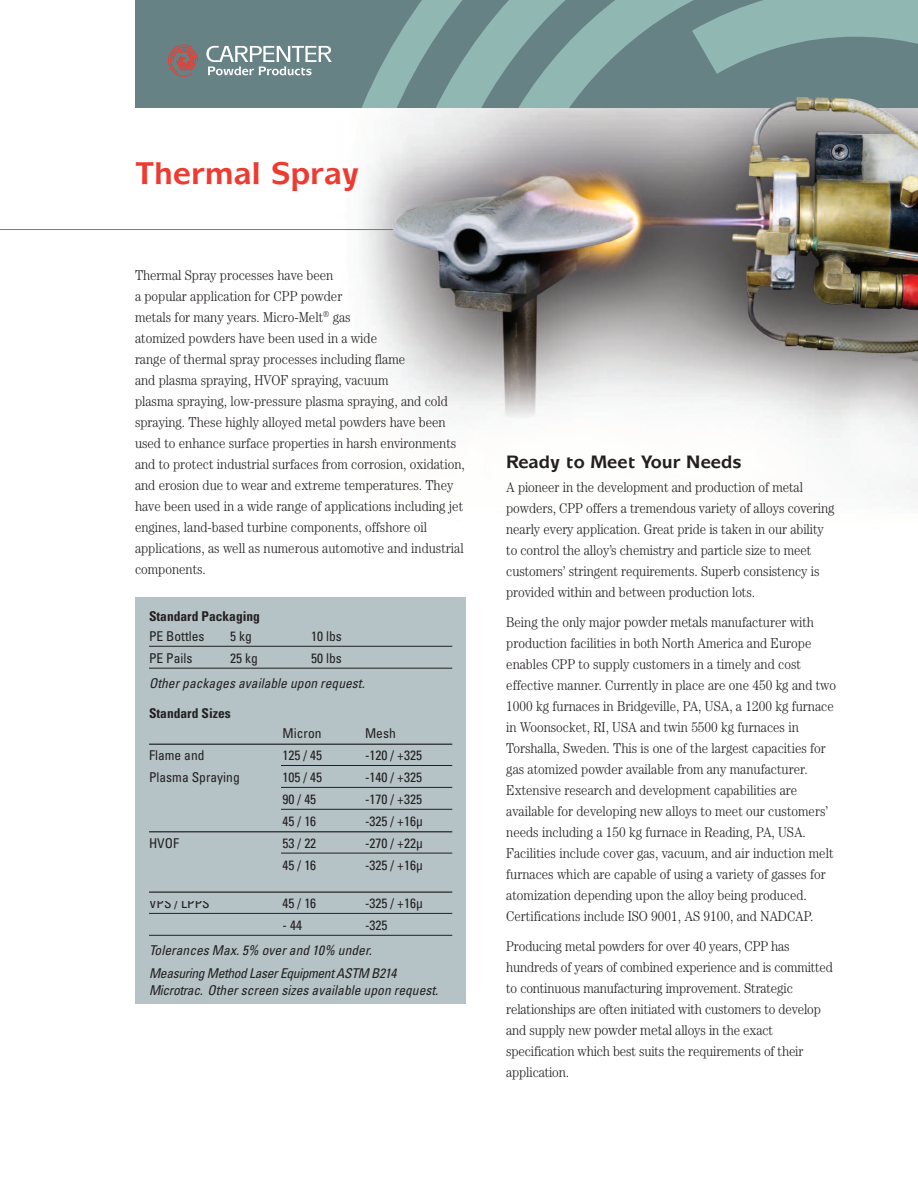
<style>
.page{position:relative;width:918px;height:1188px;background:#fff}
.page>*{position:absolute;margin:0;border:0;box-sizing:border-box;transform-origin:0 0}
.t1{font:700 31.5px "Mixage IT Cby BT";color:#ee3b32}
.t2{font:700 18px "Mixage IT Cby BT";color:#231f20}
.t3{font:300 14.25px/21px "Century";color:#231f20;scale:.9 1}
.t4{font:condensed 13.5px "Univers";color:#231f20}
.t5{font:italic condensed 13.5px "Univers";letter-spacing:.005em;color:#231f20}
.t6{font:italic condensed 13.5px/23px "Univers";letter-spacing:-.025em;color:#231f20}
.t7{font:700 condensed 13.5px "Univers";color:#231f20}
.s1{font-size:15px}
</style>
<div class="page">
<div style="left:135px;top:0;width:783px;height:108px;background:#668285"></div>
<svg style="left:362px;top:0;width:556px;height:108px"></svg>
<svg style="left:168px;top:45px;width:30px;height:32px"></svg>
<svg style="left:206px;top:46px;width:126px;height:29px"></svg>
<hr style="left:0;top:229px;width:506px;height:1px;background:#668285">
<div style="left:136px;top:598px;width:330px;height:406px;background:#b5c2c6"></div>
<hr style="left:149px;top:646px;width:303px;height:1px;background:#231f20">
<hr style="left:149px;top:668px;width:303px;height:1px;background:#231f20">
<hr style="left:149px;top:744px;width:303px;height:1px;background:#231f20">
<hr style="left:149px;top:765px;width:303px;height:1px;background:#231f20">
<hr style="left:149px;top:787px;width:303px;height:1px;background:#231f20">
<hr style="left:149px;top:809px;width:303px;height:1px;background:#231f20">
<hr style="left:149px;top:831px;width:303px;height:1px;background:#231f20">
<hr style="left:149px;top:853px;width:303px;height:1px;background:#231f20">
<hr style="left:149px;top:892px;width:303px;height:1px;background:#231f20">
<hr style="left:149px;top:913px;width:303px;height:1px;background:#231f20">
<hr style="left:149px;top:935px;width:303px;height:1px;background:#231f20">
<img style="left:392px;top:97px;width:526px;height:349px">
<div style="left:146px;top:763px;width:135px;height:6px;background:#b5c2c6"></div>
<div style="left:146px;top:786px;width:135px;height:27px;background:#b5c2c6"></div>
<div style="left:146px;top:852px;width:135px;height:6px;background:#b5c2c6"></div>
<h1 class="t1" style="left:135px;top:162px;width:226px">Thermal Spray</h1>
<p class="t3" style="left:135px;top:266px;width:368px">Thermal Spray processes have been<br>a popular application for CPP powder<br>metals for many years. Micro-Melt<sup>®</sup> gas<br>atomized powders have been used in a wide<br>range of thermal spray processes including flame<br>and plasma spraying, HVOF spraying, vacuum<br>plasma spraying, low-pressure plasma spraying, and cold spraying. These highly alloyed metal powders have been used to enhance surface properties in harsh environments and to protect industrial surfaces from corrosion, oxidation, and erosion due to wear and extreme temperatures. They have been used in a wide range of applications including jet engines, land-based turbine components, offshore oil applications, as well as numerous automotive and industrial components.</p>
<p class="t7" style="left:149px;top:611px;width:112px">Standard Packaging</p>
<p class="t4" style="left:149px;top:631px;width:57px">PE Bottles</p>
<p class="t4" style="left:230px;top:631px;width:23px">5 kg</p>
<p class="t4" style="left:311px;top:631px;width:32px">10 lbs</p>
<p class="t4" style="left:149px;top:653px;width:45px">PE Pails</p>
<p class="t4" style="left:230px;top:653px;width:29px">25 kg</p>
<p class="t4" style="left:311px;top:653px;width:32px">50 lbs</p>
<p class="t5" style="left:149px;top:678px;width:217px">Other packages available upon request.</p>
<p class="t7" style="left:149px;top:709px;width:83px">Standard Sizes</p>
<p class="t4" style="left:283px;top:728px;width:40px">Micron</p>
<p class="t4" style="left:365px;top:728px;width:32px">Mesh</p>
<p class="t4" style="left:149px;top:750px;width:57px">Flame and</p>
<p class="t4" style="left:283px;top:750px;width:41px">125 / 45</p>
<p class="t4" style="left:365px;top:750px;width:58px">-120 / +325</p>
<p class="t4" style="left:149px;top:772px;width:92px">Plasma Spraying</p>
<p class="t4" style="left:283px;top:772px;width:41px">105 / 45</p>
<p class="t4" style="left:365px;top:772px;width:58px">-140 / +325</p>
<p class="t4" style="left:283px;top:794px;width:35px">90 / 45</p>
<p class="t4" style="left:365px;top:794px;width:58px">-170 / +325</p>
<p class="t4" style="left:283px;top:816px;width:35px">45 / 16</p>
<p class="t4" style="left:365px;top:816px;width:59px">-325 / +16µ</p>
<p class="t4" style="left:149px;top:838px;width:31px">HVOF</p>
<p class="t4" style="left:283px;top:838px;width:35px">53 / 22</p>
<p class="t4" style="left:365px;top:838px;width:59px">-270 / +22µ</p>
<p class="t4" style="left:283px;top:860px;width:35px">45 / 16</p>
<p class="t4" style="left:365px;top:860px;width:59px">-325 / +16µ</p>
<p class="t4" style="left:149px;top:898px;width:62px">VPS / LPPS</p>
<p class="t4" style="left:283px;top:898px;width:35px">45 / 16</p>
<p class="t4" style="left:365px;top:898px;width:59px">-325 / +16µ</p>
<p class="t4" style="left:283px;top:920px;width:21px">- 44</p>
<p class="t4" style="left:365px;top:920px;width:24px">-325</p>
<p class="t6" style="left:149px;top:940px;width:249px">Tolerances Max. 5% over and 10% under.<br>Measuring Method Laser Equipment ASTM B214</p>
<p class="t5" style="left:149px;top:985px;width:291px">Microtrac. Other screen sizes available upon request.</p>
<p class="t2" style="left:506px;top:455px;width:237px">Ready to Meet Your Needs</p>
<p class="t3" style="left:506px;top:478px;width:366px">A pioneer in the development and production of metal powders, CPP offers a tremendous variety of alloys covering nearly every application. Great pride is taken in our ability to control the alloy’s chemistry and particle size to meet customers’ stringent requirements. Superb consistency is provided within and between production lots.</p>
<p class="t3" style="left:506px;top:613px;width:368px">Being the only major <span class="s1">powder metals</span> manufacturer with production facilities in both North America and Europe enables CPP to supply customers in a timely and cost effective manner. Currently in place are one 450 kg and two 1000 kg furnaces in Bridgeville, PA, USA, a 1200 kg furnace in Woonsocket, RI, USA and twin 5500 kg furnaces in Torshalla, Sweden. This is one of the largest capacities for gas atomized powder available from any manufacturer.<br>Extensive research and development capabilities are available for developing new alloys to meet our customers’ needs including a 150 kg furnace in Reading, PA, USA.<br>Facilities include cover gas, vacuum, and air induction melt furnaces which are capable of using a variety of gasses for atomization depending upon the alloy being produced.<br>Certifications include ISO 9001, AS 9100, and NADCAP.</p>
<p class="t3" style="left:506px;top:937px;width:365px">Producing metal powders for over 40 years, CPP has hundreds of years of combined experience and is committed to continuous manufacturing improvement. Strategic relationships are often initiated with customers to develop and supply new <span class="s1">powder metal</span> alloys in the exact specification which best suits the requirements of their application.</p>
</div>
